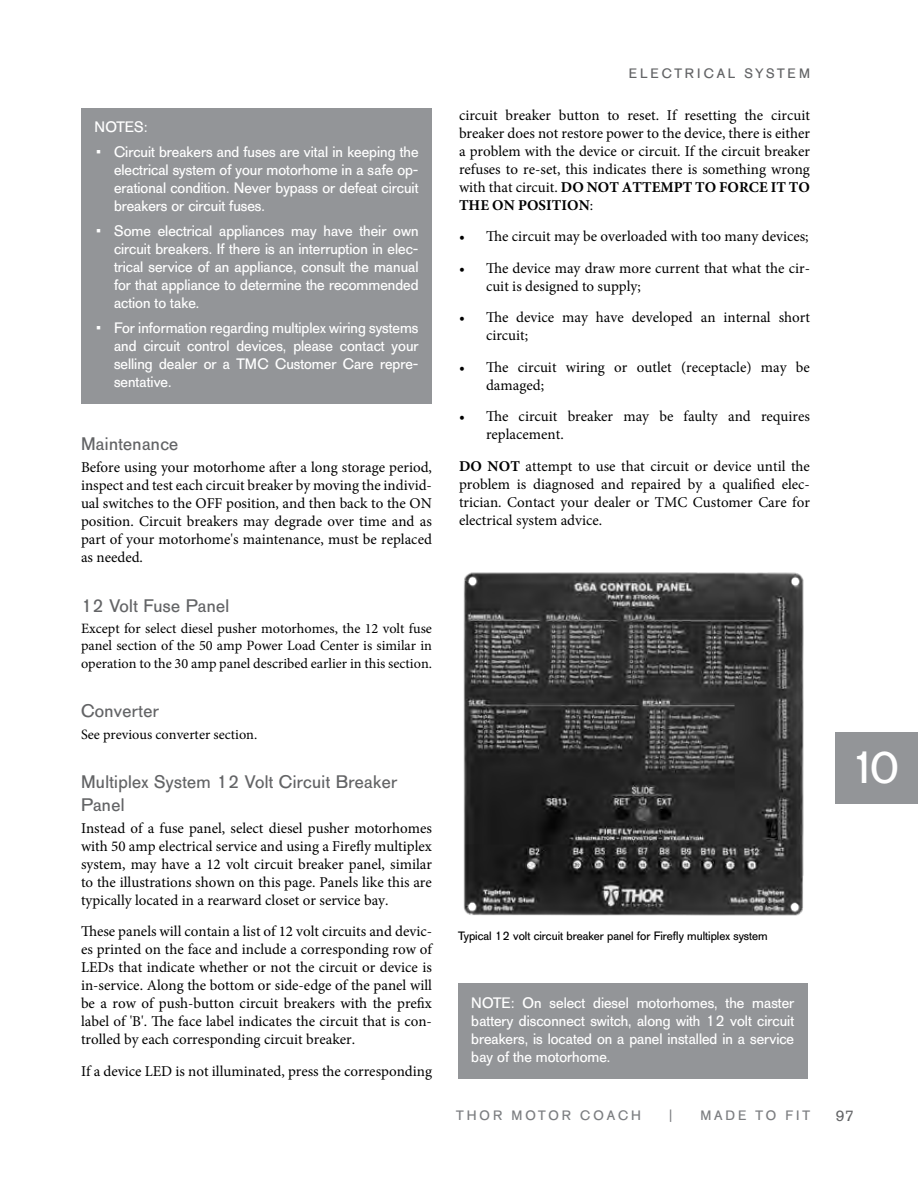
<style>
.page{position:relative;width:918px;height:1188px;background:#fff}
.page>*{position:absolute;margin:0;border:0;box-sizing:border-box;transform-origin:0 0}
.t1{font:45px "AG Old Face";color:#fff}
.t2{font:18px/22.5px "AG Old Face";letter-spacing:.02em;color:#636466}
.t3{font:15px/18px "Minion Pro";color:#000;text-align:justify}
.t4{font:15px/18px "AG Old Face";color:#fff;text-align:justify}
.t5{font:15px "AG Old Face";color:#636466}
.t6{font:14.25px/17.2px "Minion Pro";color:#000;text-align:justify}
.t7{font:13.5px "AG Old Face";letter-spacing:.21em;color:#636466}
.t8{font:13.5px "AG Old Face";letter-spacing:.23em;color:#7c7e81}
.t9{font:13.5px "AG Old Face";letter-spacing:.21em;color:#7c7e81}
.t10{font:12px "AG Old Face";color:#000}
.s1{font-weight:700}
</style>
<div class="page">
<div style="left:836px;top:732px;width:82px;height:72px;background:#939598"></div>
<img style="left:463px;top:572px;width:341px;height:344px">
<div style="left:458px;top:983px;width:350px;height:96px;background:#939598"></div>
<div style="left:81px;top:108px;width:351px;height:42px;background:#939598"></div>
<div style="left:81px;top:132px;width:351px;height:96px;background:#939598"></div>
<div style="left:81px;top:211px;width:351px;height:114px;background:#939598"></div>
<div style="left:81px;top:308px;width:351px;height:96px;background:#939598"></div>
<p class="t4" style="left:94px;top:119px;width:55px">NOTES:</p>
<p class="t4" style="left:114px;top:143px;width:306px;text-indent:-18px">• Circuit breakers and fuses are vital in keeping the electrical system of your motorhome in a safe op&shy;erational condition. Never bypass or defeat circuit breakers or circuit fuses.</p>
<p class="t4" style="left:114px;top:222px;width:306px;text-indent:-18px">• Some electrical appliances may have their own circuit breakers. If there is an interruption in elec&shy;trical service of an appliance, consult the manual for that appliance to determine the recommended action to take.</p>
<p class="t4" style="left:114px;top:319px;width:306px;text-indent:-18px">• For information regarding multiplex wiring systems and circuit control devices, please contact your selling dealer or a TMC Customer Care repre&shy;sentative.</p>
<p class="t2" style="left:81px;top:433px;width:99px">Maintenance</p>
<p class="t3" style="left:81px;top:458px;width:353px">Before using your motorhome after a long storage period, inspect and test each circuit breaker by moving the individ&shy;ual switches to the OFF position, and then back to the ON position. Circuit breakers may degrade over time and as part of your motorhome's maintenance, must be replaced as needed.</p>
<p class="t2" style="left:81px;top:594px;width:150px">12 Volt Fuse Panel</p>
<p class="t6" style="left:81px;top:620px;width:353px">Except for select diesel pusher motorhomes, the 12 volt fuse panel section of the 50 amp Power Load Center is similar in operation to the 30 amp panel described earlier in this section.</p>
<p class="t2" style="left:81px;top:700px;width:79px">Converter</p>
<p class="t6" style="left:81px;top:726px;width:178px">See previous converter section.</p>
<p class="t2" style="left:81px;top:771px;width:318px">Multiplex System 12 Volt Circuit Breaker<br>Panel</p>
<p class="t3" style="left:81px;top:819px;width:353px">Instead of a fuse panel, select diesel pusher motorhomes with 50 amp electrical service and using a Firefly multiplex system, may have a 12 volt circuit breaker panel, similar to the illustrations shown on this page. Panels like this are typically located in a rearward closet or service bay.</p>
<p class="t3" style="left:81px;top:923px;width:353px">These panels will contain a list of 12 volt circuits and devic&shy;es printed on the face and include a corresponding row of LEDs that indicate whether or not the circuit or device is in-service. Along the bottom or side-edge of the panel will be a row of push-button circuit breakers with the prefix label of 'B'. The face label indicates the circuit that is con&shy;trolled by each corresponding circuit breaker.</p>
<p class="t3" style="left:81px;top:1062px;width:353px">If a device LED is not illuminated, press the corresponding</p>
<p class="t7" style="left:629px;top:65px;width:183px">ELECTRICAL SYSTEM</p>
<p class="t3" style="left:459px;top:106px;width:353px">circuit breaker button to reset. If resetting the circuit breaker does not restore power to the device, there is either a problem with the device or circuit. If the circuit breaker refuses to re-set, this indicates there is something wrong with that circuit. <span class="s1">DO NOT ATTEMPT TO FORCE IT TO THE ON POSITION</span>:</p>
<p class="t3" style="left:459px;top:228px;width:351px">• The circuit may be overloaded with too many devices;</p>
<p class="t3" style="left:486px;top:259px;width:325px;text-indent:-27px">• The device may draw more current that what the cir&shy;cuit is designed to supply;</p>
<p class="t3" style="left:486px;top:309px;width:325px;text-indent:-27px">• The device may have developed an internal short circuit;</p>
<p class="t3" style="left:486px;top:358px;width:325px;text-indent:-27px">• The circuit wiring or outlet (receptacle) may be damaged;</p>
<p class="t3" style="left:486px;top:408px;width:326px;text-indent:-27px">• The circuit breaker may be faulty and requires replacement.</p>
<p class="t3" style="left:459px;top:457px;width:353px"><span class="s1">DO NOT</span> attempt to use that circuit or device until the problem is diagnosed and repaired by a qualified elec&shy;trician. Contact your dealer or TMC Customer Care for electrical system advice.</p>
<p class="t10" style="left:458px;top:928px;width:311px">Typical 12 volt circuit breaker panel for Firefly multiplex system</p>
<p class="t4" style="left:471px;top:994px;width:324px">NOTE: On select diesel motorhomes, the master battery disconnect switch, along with 12 volt circuit breakers, is located on a panel installed in a service bay of the motorhome.</p>
<p class="t8" style="left:456px;top:1108px;width:186px">THOR MOTOR COACH</p>
<p class="t9" style="left:669px;top:1108px;width:5px">|</p>
<p class="t9" style="left:700px;top:1108px;width:111px">MADE TO FIT</p>
<h1 class="t1" style="left:849px;top:742px;width:51px">10</h1>
<p class="t5" style="left:836px;top:1107px;width:20px">97</p>
</div>
